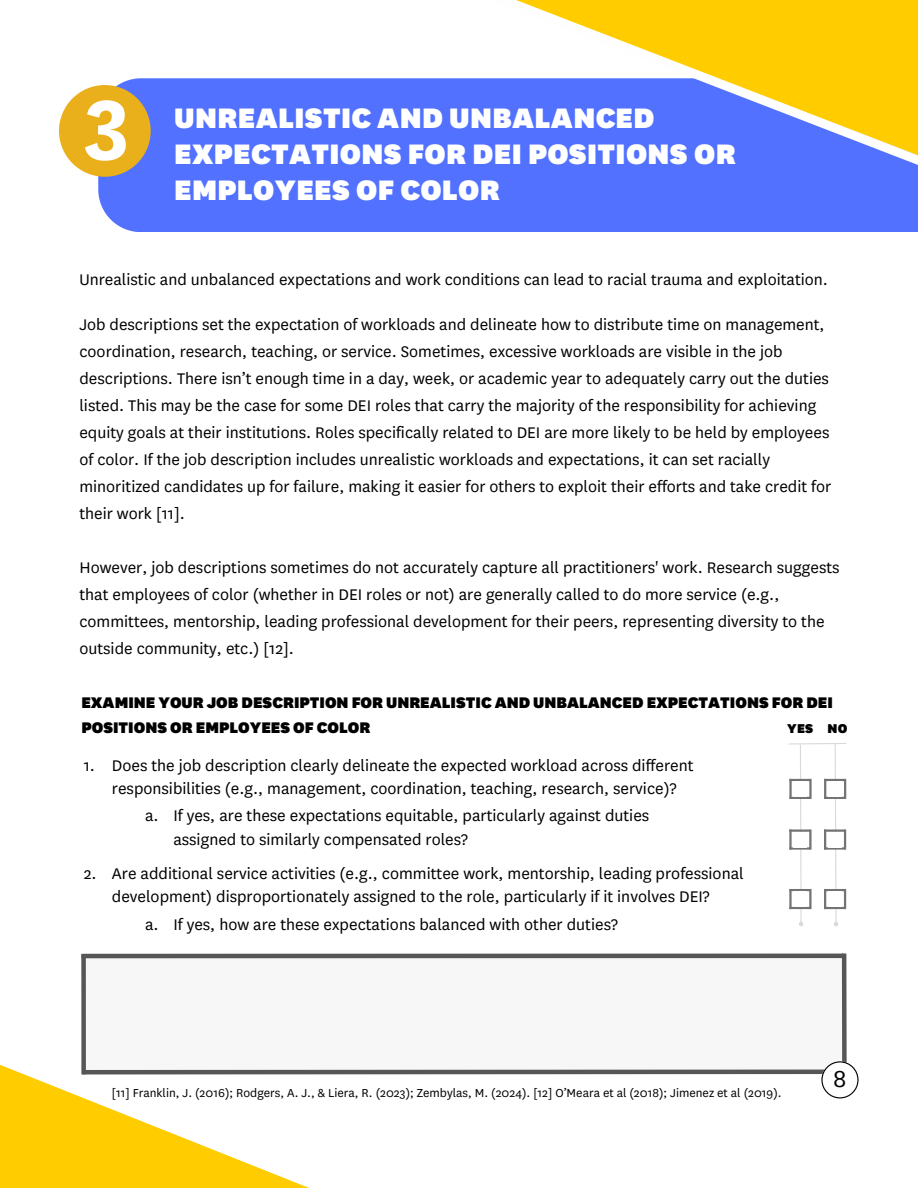
<style>
.page{position:relative;width:918px;height:1188px;background:#fff}
.page>*{position:absolute;margin:0;border:0;box-sizing:border-box;transform-origin:0 0}
.t1{font:700 96px "National";color:#fff}
.t2{font:900 33px/36px "National";letter-spacing:.01em;color:#fff}
.t3{font:27px "National";color:#000}
.t4{font:18px/27px "National";color:#000}
.t5{font:900 18px/24.8px "National";color:#000}
.t6{font:900 15px "National";color:#000}
.t7{font:13.5px "National";color:#000}
</style>
<div class="page">
<svg style="left:0;top:1065px;width:470px;height:123px"></svg>
<div style="left:98px;top:78px;width:377px;height:154px;background:#5271ff"></div>
<div style="left:417px;top:78px;width:58px;height:106px;background:#5271ff"></div>
<div style="left:59px;top:85px;width:92px;height:92px;background:#e9b01b;border-radius:50%"></div>
<svg style="left:475px;top:0;width:443px;height:232px;background:#9c9eb1"></svg>
<svg style="left:789px;top:743px;width:58px;height:183px"></svg>
<hr style="left:789px;top:830px;width:21px;height:2px;background:#737373">
<hr style="left:789px;top:847px;width:21px;height:3px;background:#737373">
<hr style="left:809px;top:829px;width:3px;height:21px;background:#737373">
<hr style="left:789px;top:829px;width:3px;height:21px;background:#737373">
<div style="left:793px;top:832px;width:13px;height:15px;background:#fff"></div>
<hr style="left:824px;top:830px;width:21px;height:2px;background:#737373">
<hr style="left:824px;top:847px;width:21px;height:3px;background:#737373">
<hr style="left:844px;top:829px;width:2px;height:21px;background:#737373">
<hr style="left:824px;top:829px;width:2px;height:21px;background:#737373">
<div style="left:829px;top:832px;width:13px;height:15px;background:#fff"></div>
<hr style="left:789px;top:779px;width:21px;height:2px;background:#737373">
<hr style="left:789px;top:797px;width:21px;height:2px;background:#737373">
<hr style="left:809px;top:779px;width:3px;height:20px;background:#737373">
<hr style="left:789px;top:779px;width:3px;height:20px;background:#737373">
<div style="left:793px;top:781px;width:13px;height:16px;background:#fff"></div>
<hr style="left:824px;top:779px;width:21px;height:2px;background:#737373">
<hr style="left:824px;top:797px;width:21px;height:2px;background:#737373">
<hr style="left:844px;top:779px;width:2px;height:20px;background:#737373">
<hr style="left:824px;top:779px;width:2px;height:20px;background:#737373">
<div style="left:829px;top:781px;width:13px;height:16px;background:#fff"></div>
<hr style="left:789px;top:889px;width:21px;height:2px;background:#737373">
<hr style="left:789px;top:907px;width:21px;height:2px;background:#737373">
<hr style="left:809px;top:889px;width:3px;height:20px;background:#737373">
<hr style="left:789px;top:889px;width:3px;height:20px;background:#737373">
<div style="left:793px;top:891px;width:13px;height:16px;background:#fff"></div>
<hr style="left:824px;top:889px;width:21px;height:2px;background:#737373">
<hr style="left:824px;top:907px;width:21px;height:2px;background:#737373">
<hr style="left:844px;top:889px;width:2px;height:20px;background:#737373">
<hr style="left:824px;top:889px;width:2px;height:20px;background:#737373">
<div style="left:829px;top:891px;width:13px;height:16px;background:#fff"></div>
<div style="left:84px;top:954px;width:761px;height:120px;background:#f8f7f7"></div>
<div style="left:842px;top:953px;width:5px;height:121px;background:#565656"></div>
<hr style="left:82px;top:1070px;width:765px;height:4px;background:#565656">
<hr style="left:81px;top:954px;width:762px;height:4px;background:#565656">
<div style="left:81px;top:954px;width:5px;height:120px;background:#565656"></div>
<svg style="left:821px;top:1061px;width:38px;height:37px"></svg>
<p class="t1" style="left:85px;top:61px;width:47px">3</p>
<p class="t2" style="left:174px;top:100px;width:563px">UNREALISTIC AND UNBALANCED<br>EXPECTATIONS FOR DEI POSITIONS OR<br>EMPLOYEES OF COLOR</p>
<h3 class="t4" style="left:79px;top:266px;width:750px">Unrealistic and unbalanced expectations and work conditions can lead to racial trauma and exploitation.</h3>
<h3 class="t4" style="left:79px;top:311px;width:753px">Job descriptions set the expectation of workloads and delineate how to distribute time on management, coordination, research, teaching, or service. Sometimes, excessive workloads are visible in the job descriptions. There isn’t enough time in a day, week, or academic year to adequately carry out the duties listed. This may be the case for some DEI roles that carry the majority of the responsibility for achieving equity goals at their institutions. Roles specifically related to DEI are more likely to be held by employees of color. If the job description includes unrealistic workloads and expectations, it can set racially minoritized candidates up for failure, making it easier for others to exploit their efforts and take credit for their work [11].</h3>
<h3 class="t4" style="left:79px;top:554px;width:762px">However, job descriptions sometimes do not accurately capture all practitioners' work. Research suggests that employees of color (whether in DEI roles or not) are generally called to do more service (e.g., committees, mentorship, leading professional development for their peers, representing diversity to the outside community, etc.) [12].</h3>
<h2 class="t5" style="left:81px;top:690px;width:753px">EXAMINE YOUR JOB DESCRIPTION FOR UNREALISTIC AND UNBALANCED EXPECTATIONS FOR DEI<br>POSITIONS OR EMPLOYEES OF COLOR</h2>
<h4 class="t4" style="left:84px;top:752px;width:13px">1.</h4>
<h4 class="t4" style="left:112px;top:754px;width:583px;line-height:23.2px">Does the job description clearly delineate the expected workload across different responsibilities (e.g., management, coordination, teaching, research, service)?</h4>
<p class="t4" style="left:145px;top:802px;width:15px">a.</p>
<p class="t4" style="left:173px;top:804px;width:477px;line-height:23.2px">If yes, are these expectations equitable, particularly against duties assigned to similarly compensated roles?</p>
<h3 class="t4" style="left:84px;top:860px;width:14px">2.</h3>
<p class="t4" style="left:112px;top:862px;width:633px;line-height:23.2px">Are additional service activities (e.g., committee work, mentorship, leading professional development) disproportionately assigned to the role, particularly if it involves DEI?</p>
<p class="t4" style="left:145px;top:911px;width:15px">a.</p>
<h3 class="t4" style="left:173px;top:911px;width:446px">If yes, how are these expectations balanced with other duties?</h3>
<p class="t6" style="left:787px;top:719px;width:28px">YES</p>
<p class="t6" style="left:828px;top:719px;width:21px">NO</p>
<p class="t7" style="left:112px;top:1085px;width:671px">[11] Franklin, J. (2016); Rodgers, A. J., &amp; Liera, R. (2023); Zembylas, M. (2024). [12] O’Meara et al (2018); Jimenez et al (2019).</p>
<p class="t3" style="left:833px;top:1063px;width:15px">8</p>
</div>
